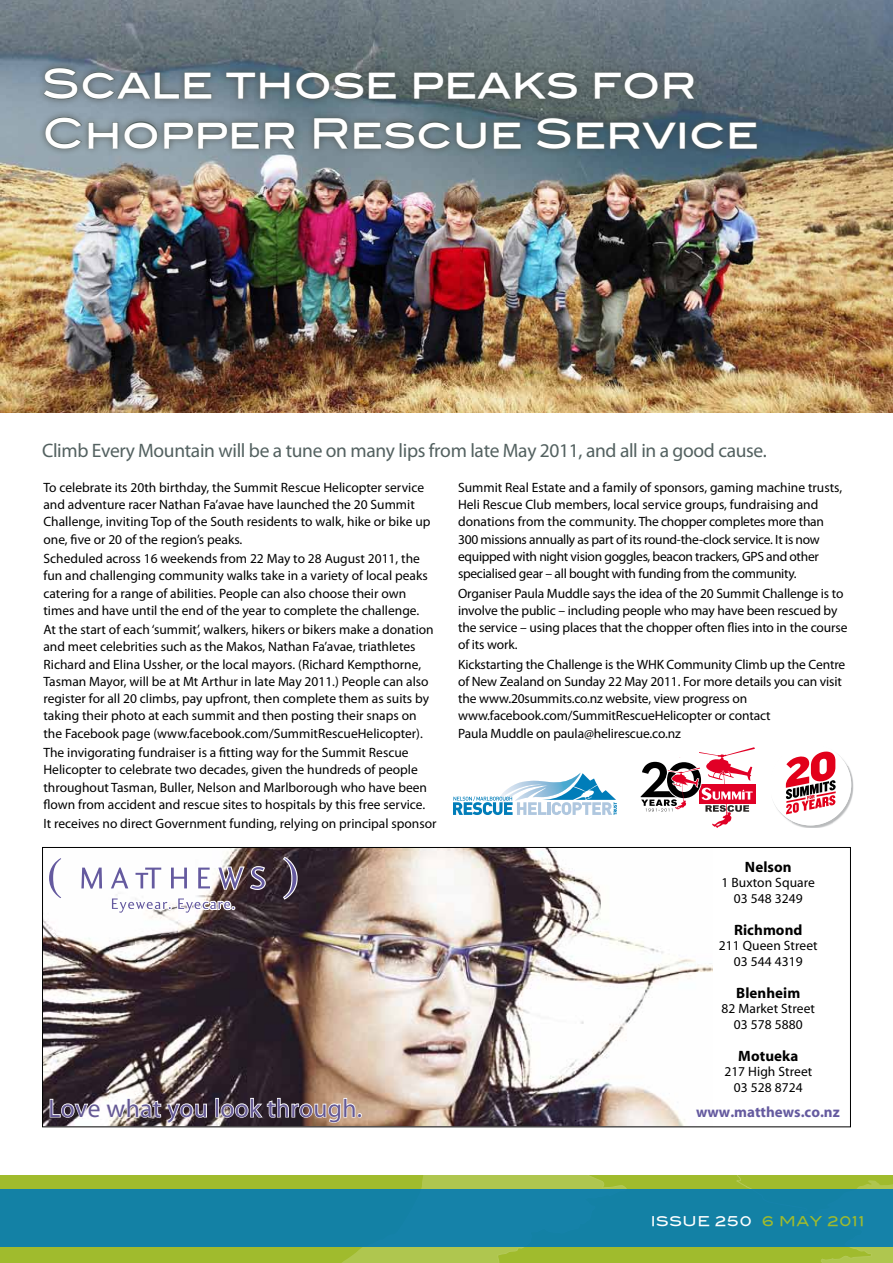
<style>
.page{position:relative;width:893px;height:1263px;background:#fff}
.page>*{position:absolute;margin:0;border:0;box-sizing:border-box;transform-origin:0 0}
.t1{font:40.5px/49.5px "Blair Md ITCTT Medium";color:#fff}
.t2{font:25.5px "Myriad";letter-spacing:.015em;color:#665a95}
.t3{font:19.5px "Myriad Pro";letter-spacing:-.02em;color:#536160}
.t4{font:700 15px "Myriad";letter-spacing:.005em;color:#000}
.t5{font:700 15px "Myriad";color:#655a9f}
.t6{font:13.5px/17.2px "Myriad Pro";color:#000}
.t7{font:13.5px/17.2px "Myriad Pro";letter-spacing:-.02em;color:#000}
.t8{font:13.5px/15.8px "Myriad";letter-spacing:.005em;color:#000;text-align:center}
.t9{font:13.5px "Blair Md ITCTT Medium";letter-spacing:.04em;color:#fff}
.s1{color:#a0bb2d}
</style>
<div class="page">
<div style="left:0;top:1175px;width:893px;height:88px;background:#a0bb2d"></div>
<svg style="left:337px;top:1127px;width:556px;height:136px"></svg>
<svg style="left:348px;top:1127px;width:524px;height:136px"></svg>
<div style="left:0;top:1190px;width:893px;height:57px;background:#1381a5"></div>
<hr style="left:0;top:1190px;width:1px;height:57px;background:#0079b6">
<img style="left:44px;top:849px;width:669px;height:276px">
<svg style="left:47px;top:855px;width:17px;height:46px"></svg>
<svg style="left:281px;top:855px;width:18px;height:46px"></svg>
<svg style="left:79px;top:862px;width:188px;height:53px"></svg>
<svg style="left:49px;top:1066px;width:159px;height:59px"></svg>
<div style="left:215px;top:1098px;width:4px;height:19px;border:2px solid #fff"></div>
<svg style="left:220px;top:1066px;width:142px;height:59px;background:#74605c"></svg>
<img style="left:851px;top:773px;width:3px;height:27px">
<img style="left:796px;top:825px;width:33px;height:3px">
<svg style="left:773px;top:751px;width:78px;height:74px"></svg>
<svg style="left:641px;top:747px;width:114px;height:81px"></svg>
<svg style="left:453px;top:773px;width:164px;height:42px"></svg>
<img style="left:0;top:0;width:893px;height:413px">
<div style="left:37px;top:60px;width:728px;height:96px;background:#484a44;opacity:.75"></div>
<svg style="left:45px;top:117px;width:713px;height:32px;background:#5d6e74"></svg>
<svg style="left:43px;top:67px;width:652px;height:33px;background:#5b696d"></svg>
<h1 class="t1" style="left:42px;top:55px;width:718px">Scale those peaks for<br>Chopper Rescue Service</h1>
<h3 class="t3" style="left:42px;top:438px;width:726px">Climb Every Mountain will be a tune on many lips from late May 2011, and all in a good cause.</h3>
<p class="t6" style="left:43px;top:478px;width:388px">To celebrate its 20th birthday, the Summit Rescue Helicopter service and adventure racer Nathan Fa’avae have launched the 20 Summit Challenge, inviting Top of the South residents to walk, hike or bike up one, five or 20 of the region’s peaks.</p>
<p class="t6" style="left:43px;top:550px;width:386px">Scheduled across 16 weekends from 22 May to 28 August 2011, the fun and challenging community walks take in a variety of local peaks catering for a range of abilities. People can also choose their own times and have until the end of the year to complete the challenge.</p>
<p class="t6" style="left:43px;top:621px;width:392px">At the start of each ‘summit’, walkers, hikers or bikers make a donation and meet celebrities such as the Makos, Nathan Fa’avae, triathletes Richard and Elina Ussher, or the local mayors. (Richard Kempthorne, Tasman Mayor, will be at Mt Arthur in late May 2011.) People can also register for all 20 climbs, pay upfront, then complete them as suits by taking their photo at each summit and then posting their snaps on the Facebook page (www.facebook.com/SummitRescueHelicopter).</p>
<p class="t6" style="left:43px;top:744px;width:385px">The invigorating fundraiser is a fitting way for the Summit Rescue Helicopter to celebrate two decades, given the hundreds of people throughout Tasman, Buller, Nelson and Marlborough who have been flown from accident and rescue sites to hospitals by this free service.</p>
<p class="t6" style="left:43px;top:815px;width:395px">It receives no direct Government funding, relying on principal sponsor</p>
<p class="t7" style="left:458px;top:478px;width:386px">Summit Real Estate and a family of sponsors, gaming machine trusts, Heli Rescue Club members, local service groups, fundraising and donations from the community. The chopper completes more than 300 missions annually as part of its round-the-clock service. It is now equipped with night vision goggles, beacon trackers, GPS and other specialised gear – all bought with funding from the community.</p>
<p class="t6" style="left:458px;top:584px;width:391px">Organiser Paula Muddle says the idea of the 20 Summit Challenge is to involve the public – including people who may have been rescued by the service – using places that the chopper often flies into in the course of its work.</p>
<p class="t6" style="left:458px;top:655px;width:389px">Kickstarting the Challenge is the WHK Community Climb up the Centre of New Zealand on Sunday 22 May 2011. For more details you can visit the www.20summits.co.nz website, view progress on www.facebook.com/SummitRescueHelicopter or contact<br>Paula Muddle on paula@helirescue.co.nz</p>
<p class="t4" style="left:745px;top:859px;width:48px">Nelson</p>
<p class="t8" style="left:722px;top:875px;width:95px">1 Buxton Square<br>03 548 3249</p>
<p class="t4" style="left:734px;top:922px;width:70px">Richmond</p>
<p class="t8" style="left:719px;top:938px;width:100px">211 Queen Street<br>03 544 4319</p>
<p class="t4" style="left:736px;top:985px;width:66px">Blenheim</p>
<p class="t8" style="left:722px;top:1001px;width:95px">82 Market Street<br>03 578 5880</p>
<p class="t4" style="left:738px;top:1048px;width:62px">Motueka</p>
<p class="t8" style="left:724px;top:1064px;width:89px">217 High Street<br>03 528 8724</p>
<h2 class="t2" style="left:48px;top:1095px;width:315px">Love what you look through.</h2>
<p class="t5" style="left:696px;top:1104px;width:145px">www.matthews.co.nz</p>
<p class="t9" style="left:651px;top:1210px;width:215px">ISSUE 250 <span class="s1">6 MAY 2011</span></p>
</div>
